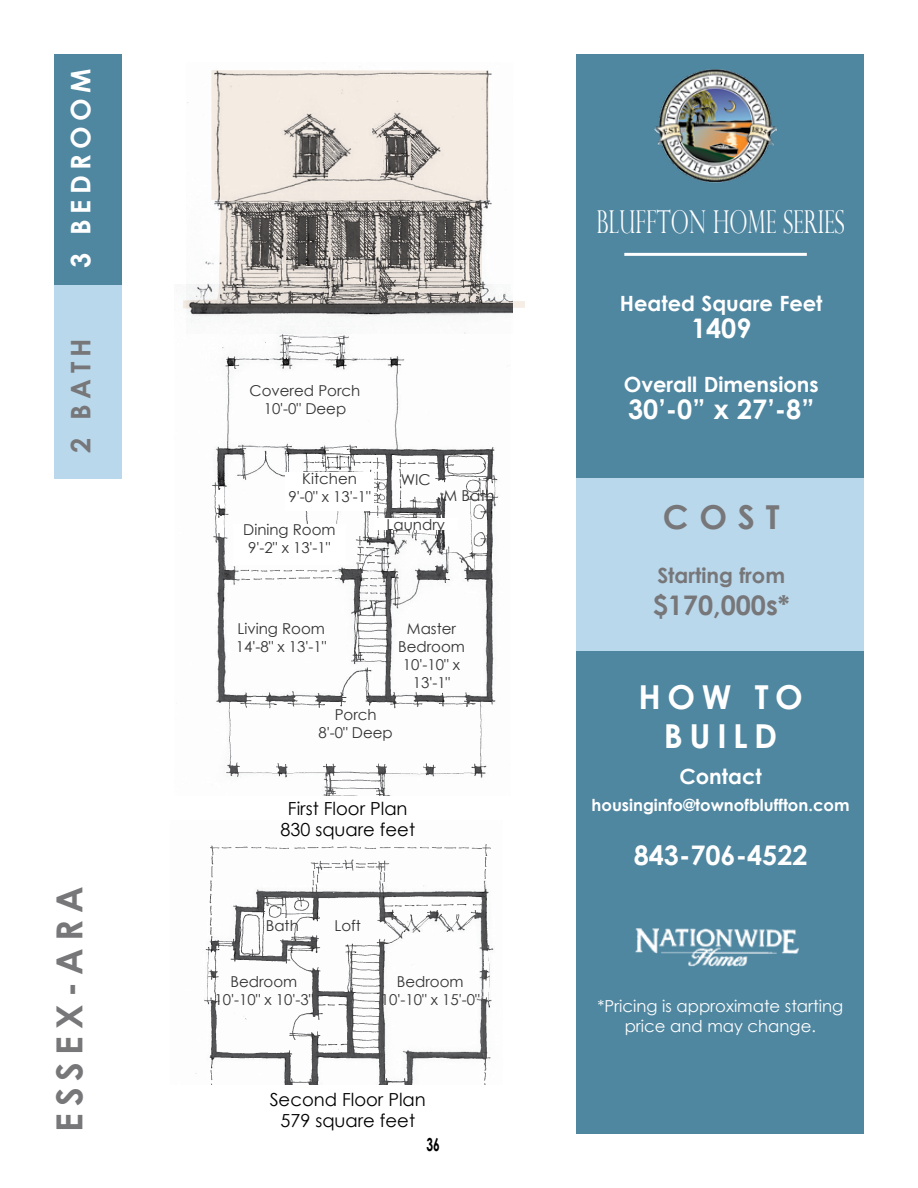
<style>
.page{position:relative;width:918px;height:1188px;background:#fff}
.page>*{position:absolute;margin:0;border:0;box-sizing:border-box;transform-origin:0 0}
.t1{font:700 36px "Century Gothic";color:#77777a}
.t2{font:700 33px/39.6px "Century Gothic";letter-spacing:.2em;color:#fff;text-align:center}
.t3{font:700 33px "Century Gothic";color:#77777a}
.t4{font:300 31.5px "Perpetua Titling";color:#fff;scale:.67 1}
.t5{font:700 27px "Century Gothic";color:#fff}
.t6{font:700 27px "Century Gothic";color:#77777a}
.t7{font:700 21px "Century Gothic";color:#fff}
.t8{font:700 21px "Century Gothic";color:#77777a}
.t9{font:18px/21.6px "Century Gothic";color:#000;text-align:center}
.t10{font:700 18px "Century Gothic";color:#000;scale:.67 1}
.t11{font:16.5px/19.8px "Century Gothic";color:#fff;text-align:center}
.t12{font:700 16.5px "Century Gothic";color:#fff}
.t13{font:15px/18px "Century Gothic";color:#333;text-align:center}
</style>
<div class="page">
<div style="left:54px;top:54px;width:68px;height:232px;background:#4f86a0"></div>
<div style="left:54px;top:286px;width:68px;height:193px;background:#bad8eb"></div>
<div style="left:577px;top:54px;width:287px;height:1080px;background:#4f86a0"></div>
<div style="left:577px;top:479px;width:287px;height:172px;background:#bad8eb"></div>
<hr style="left:624px;top:253px;width:183px;height:3px;background:#fff">
<img style="left:654px;top:69px;width:123px;height:114px">
<img style="left:635px;top:928px;width:164px;height:39px">
<img style="left:207px;top:935px;width:282px;height:122px">
<img style="left:209px;top:845px;width:281px;height:90px">
<img style="left:209px;top:1057px;width:282px;height:27px">
<div style="left:270px;top:800px;width:156px;height:47px;background:#fff"></div>
<img style="left:183px;top:308px;width:327px;height:466px">
<img style="left:229px;top:479px;width:266px;height:316px">
<img style="left:286px;top:447px;width:201px;height:127px">
<img style="left:282px;top:336px;width:63px;height:31px">
<img style="left:215px;top:486px;width:10px;height:52px">
<img style="left:241px;top:537px;width:147px;height:43px">
<img style="left:241px;top:577px;width:91px;height:5px">
<img style="left:288px;top:352px;width:51px;height:3px">
<div style="left:285px;top:472px;width:89px;height:39px;background:#fff"></div>
<div style="left:374px;top:518px;width:84px;height:12px;background:#fff"></div>
<div style="left:233px;top:524px;width:113px;height:41px;background:#fff"></div>
<svg style="left:183px;top:70px;width:342px;height:238px"></svg>
<h3 class="t5" style="left:60px;top:268px;width:201px;rotate:-90deg">3 Bedr oom</h3>
<h3 class="t6" style="left:60px;top:453px;width:114px;rotate:-90deg">2 Bath</h3>
<h1 class="t1" style="left:42px;top:1132px;width:246px;rotate:-90deg">Ess ex-ara</h1>
<p class="t13" style="left:250px;top:381px;width:112px">Covered Porch<br>10'-0" Deep</p>
<p class="t13" style="left:288px;top:469px;width:84px">Kitchen<br>9'-0" x 13'-1"</p>
<p class="t13" style="left:243px;top:521px;width:94px">Dining Room<br>9'-2" x 13'-1"</p>
<p class="t13" style="left:401px;top:470px;width:31px">WIC</p>
<p class="t13" style="left:444px;top:486px;width:53px">M Bath</p>
<p class="t13" style="left:387px;top:515px;width:60px">Laundry</p>
<p class="t13" style="left:236px;top:620px;width:92px;text-align:left">Living Room<br>14'-8" x 13'-1"</p>
<p class="t13" style="left:398px;top:620px;width:68px">Master<br>Bedroom<br>10'-10" x<br>13'-1"</p>
<p class="t13" style="left:319px;top:705px;width:76px">Porch<br>8'-0" Deep</p>
<p class="t9" style="left:280px;top:797px;width:136px">First Floor Plan<br>830 square feet</p>
<p class="t13" style="left:266px;top:917px;width:35px">Bath</p>
<p class="t13" style="left:335px;top:917px;width:28px">Loft</p>
<p class="t13" style="left:215px;top:972px;width:100px">Bedroom<br>10'-10" x 10'-3"</p>
<p class="t13" style="left:381px;top:972px;width:100px">Bedroom<br>10'-10" x 15'-0"</p>
<p class="t9" style="left:270px;top:1088px;width:158px">Second Floor Plan<br>579 square feet</p>
<p class="t10" style="left:426px;top:1131px;width:22px">36</p>
<h3 class="t4" style="left:597px;top:203px;width:370px">BLUFFTON HOME SERIES</h3>
<h3 class="t7" style="left:620px;top:287px;width:204px">Heated Square Feet</h3>
<h3 class="t5" style="left:691px;top:307px;width:62px">1409</h3>
<h3 class="t7" style="left:624px;top:368px;width:197px">Overall Dimensions</h3>
<h3 class="t5" style="left:628px;top:388px;width:188px">30’-0” x 27’-8”</h3>
<h2 class="t3" style="left:663px;top:492px;width:118px">CosT</h2>
<h3 class="t8" style="left:657px;top:559px;width:129px">Starting from</h3>
<h3 class="t6" style="left:653px;top:585px;width:139px">$170,000s*</h3>
<h2 class="t2" style="left:638px;top:676px;width:166px">How to build</h2>
<h3 class="t7" style="left:679px;top:761px;width:84px">Contact</h3>
<p class="t12" style="left:592px;top:793px;width:260px">housinginfo@townofbluffton.com</p>
<h3 class="t5" style="left:634px;top:835px;width:175px">843-706-4522</h3>
<p class="t11" style="left:598px;top:996px;width:247px">*Pricing is approximate starting price and may change.</p>
</div>
